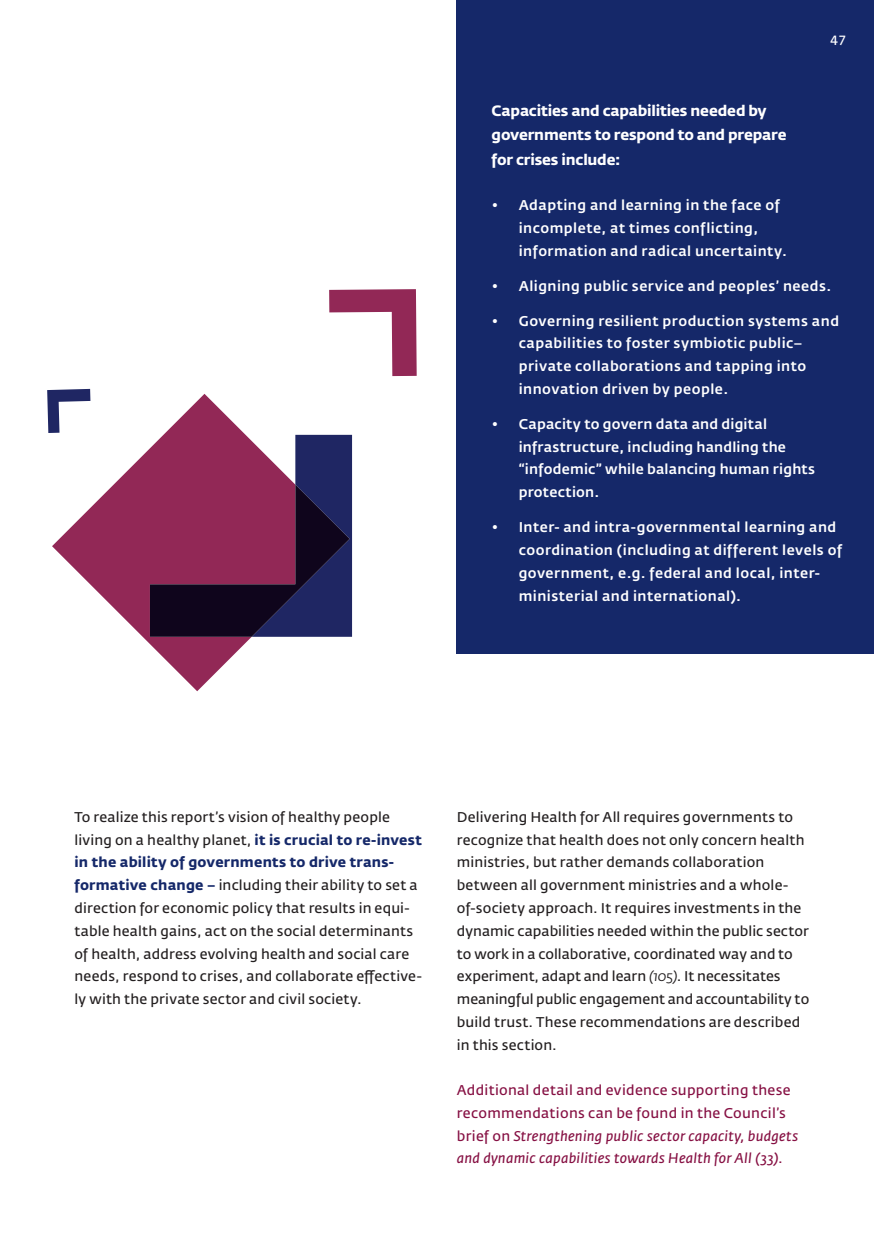
<style>
.page{position:relative;width:874px;height:1241px;background:#fff}
.page>*{position:absolute;margin:0;border:0;box-sizing:border-box;transform-origin:0 0}
.Copy_new{font:700 14.88px/24.5px "Fedra Sans Std";letter-spacing:-.01em;color:#fff}
.B5-Copy{font:14px/22.8px "Fedra Sans Std";letter-spacing:.01em;color:#231f20}
.Copy_new-2{font:500 14px/22.8px "Fedra Sans Std";letter-spacing:.03em;color:#fff}
.B5-Copy-2{font:14px/22.8px "Fedra Sans Std";letter-spacing:.02em;color:#861043}
.B5-Copy-3{font:13.3px "Fedra Sans Std";color:#fff}
.s1{font-weight:700;color:#152869}
.s2{font-style:italic}
</style>
<div class="page">
<svg style="left:52px;top:394px;width:243px;height:297px"></svg>
<svg style="left:150px;top:435px;width:202px;height:201px;background:#5c2651"></svg>
<svg style="left:47px;top:389px;width:43px;height:44px"></svg>
<svg style="left:329px;top:289px;width:87px;height:87px"></svg>
<div style="left:456px;top:0;width:417px;height:653px;background:#152869"></div>
<p class="B5-Copy-3" style="left:830px;top:32px;width:16px">47</p>
<p class="Copy_new" style="left:491px;top:98px;width:296px">Capacities and capabilities needed by governments to respond to and prepare for crises include:</p>
<p class="Copy_new-2" style="left:518px;top:194px;width:269px;text-indent:-27px">• Adapting and learning in the face of incomplete, at times conflicting, information and radical uncertainty.</p>
<p class="Copy_new-2" style="left:491px;top:274px;width:341px">• Aligning public service and peoples’ needs.</p>
<p class="Copy_new-2" style="left:518px;top:309px;width:322px;text-indent:-27px">• Governing resilient production systems and capabilities to foster symbiotic public– private collaborations and tapping into innovation driven by people.</p>
<p class="Copy_new-2" style="left:518px;top:412px;width:298px;text-indent:-27px">• Capacity to govern data and digital infrastructure, including handling the “infodemic” while balancing human rights protection.</p>
<p class="Copy_new-2" style="left:518px;top:516px;width:325px;text-indent:-27px">• Inter- and intra-governmental learning and coordination (including at different levels of government, e.g. federal and local, inter&shy;ministerial and international).</p>
<p class="B5-Copy" style="left:74px;top:805px;width:349px">To realize this report’s vision of healthy people living on a healthy planet, <span class="s1">it is crucial to re-invest in the ability of governments to drive trans&shy;formative change –</span> including their ability to set a direction for economic policy that results in equi&shy;table health gains, act on the social determinants of health, address evolving health and social care needs, respond to crises, and collaborate effective&shy;ly with the private sector and civil society.</p>
<p class="B5-Copy" style="left:456px;top:805px;width:354px">Delivering Health for All requires governments to recognize that health does not only concern health ministries, but rather demands collaboration between all government ministries and a whole&shy;of-society approach. It requires investments in the dynamic capabilities needed within the public sector to work in a collaborative, coordinated way and to experiment, adapt and learn <span class="s2">(105)</span>. It necessitates meaningful public engagement and accountability to build trust. These recommendations are described in this section.</p>
<p class="B5-Copy-2" style="left:456px;top:1078px;width:342px">Additional detail and evidence supporting these recommendations can be found in the Council’s brief on <span class="s2">Strengthening public sector capacity, budgets and dynamic capabilities towards Health for All (33)</span>.</p>
</div>
